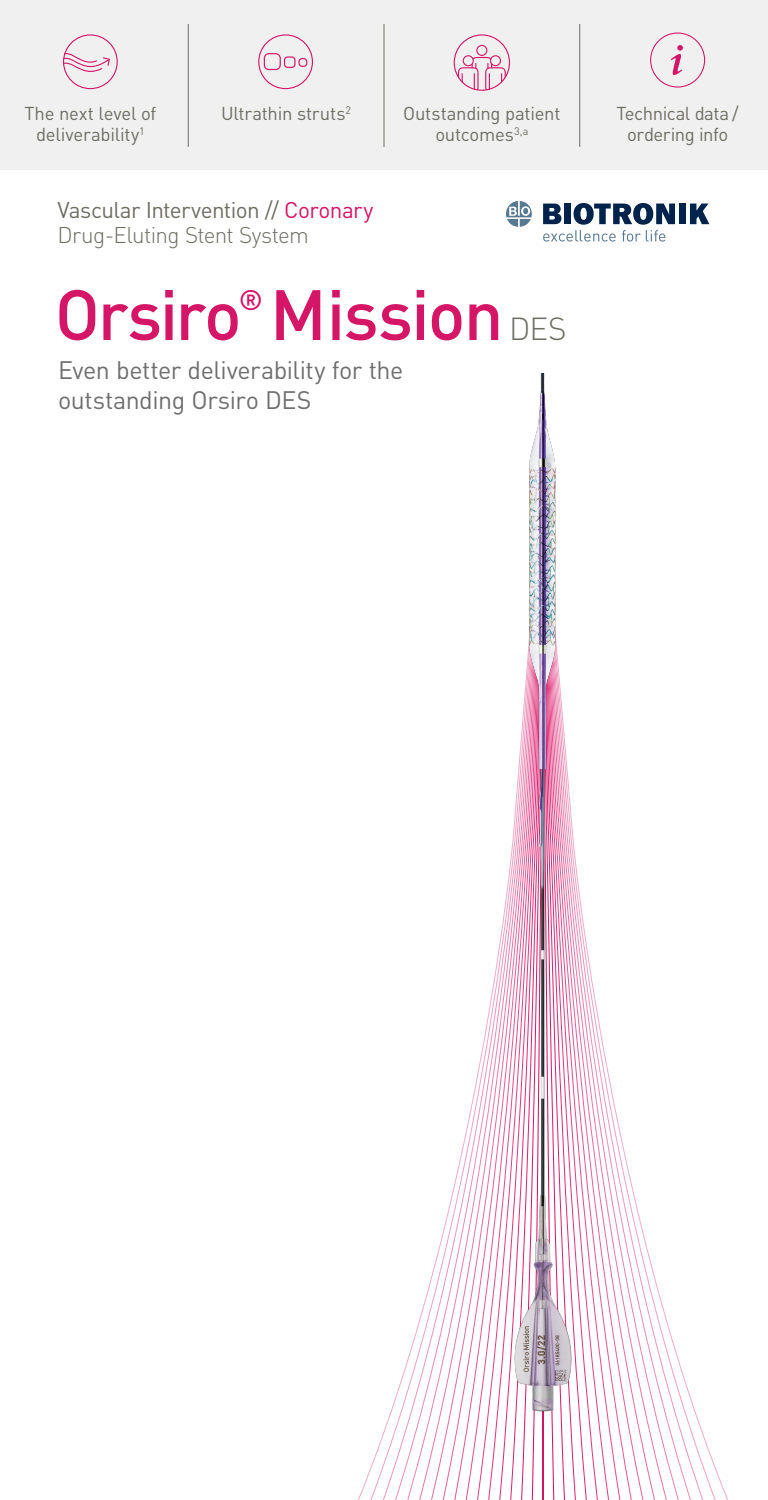
<style>
.page{position:relative;width:768px;height:1500px;background:#fff}
.page>*{position:absolute;margin:0;border:0;box-sizing:border-box;transform-origin:0 0}
.t1{font:500 70px "DIN Pro";letter-spacing:-.025em;color:#d51566}
.t2{font:300 31.5px "DIN Pro";color:#6e6e64}
.t3{font:500 28px "DIN Pro";color:#d51566}
.t4{font:25px/30px "DIN Pro";letter-spacing:-.02em;color:#706f6f}
.t5{font:300 22.5px/25px "DIN Pro";letter-spacing:-.03em;color:#6e6e64}
.t6{font:18.5px/21px "DIN Pro";letter-spacing:-.015em;color:#6e6e64;text-align:center}
.s1{font-weight:400}
.s2{font-weight:400;color:#d51566}
</style>
<div class="page">
<div style="left:0;top:0;width:768px;height:170px;background:#f0f0f0"></div>
<div style="left:679px;top:204px;width:7px;height:20px;background:#00234c"></div>
<svg style="left:690px;top:204px;width:19px;height:20px"></svg>
<svg style="left:543px;top:203px;width:132px;height:39px"></svg>
<svg style="left:506px;top:201px;width:26px;height:26px"></svg>
<hr style="left:188px;top:24px;width:1px;height:123px;background:#6e6e64">
<hr style="left:384px;top:24px;width:1px;height:123px;background:#6e6e64">
<hr style="left:579px;top:24px;width:1px;height:123px;background:#6e6e64">
<svg style="left:650px;top:33px;width:55px;height:55px"></svg>
<svg style="left:454px;top:34px;width:56px;height:57px"></svg>
<svg style="left:258px;top:34px;width:55px;height:55px"></svg>
<svg style="left:384px;top:1352px;width:26px;height:148px"></svg>
<svg style="left:410px;top:1259px;width:26px;height:241px"></svg>
<svg style="left:436px;top:1145px;width:27px;height:355px"></svg>
<svg style="left:463px;top:1010px;width:26px;height:490px"></svg>
<svg style="left:489px;top:940px;width:26px;height:560px"></svg>
<svg style="left:676px;top:1351px;width:26px;height:149px"></svg>
<svg style="left:650px;top:1259px;width:26px;height:241px"></svg>
<svg style="left:623px;top:1145px;width:27px;height:355px"></svg>
<svg style="left:597px;top:1009px;width:26px;height:491px"></svg>
<svg style="left:571px;top:933px;width:26px;height:567px"></svg>
<svg style="left:515px;top:1413px;width:56px;height:87px"></svg>
<hr style="left:543px;top:629px;width:1px;height:871px;background:#d51566">
<img style="left:500px;top:373px;width:85px;height:1040px">
<svg style="left:63px;top:34px;width:55px;height:55px"></svg>
<p class="t6" style="left:24px;top:102px;width:133px">The next level of deliverability<sup>1</sup></p>
<p class="t6" style="left:221px;top:102px;width:131px">Ultrathin struts<sup>2</sup></p>
<p class="t5" style="left:58px;top:197px;width:317px"><span class="s1">Vascular Intervention //</span> <span class="s2">Coronary<br></span>Drug-Eluting Stent System</p>
<p class="t6" style="left:403px;top:102px;width:159px">Outstanding patient outcomes<sup>3,a</sup></p>
<p class="t6" style="left:617px;top:102px;width:124px">Technical data / ordering info</p>
<h1 class="t1" style="left:55px;top:267px;width:450px">Orsiro Mission</h1>
<h3 class="t3" style="left:239px;top:281px;width:26px">®</h3>
<h3 class="t4" style="left:58px;top:354px;width:347px">Even better deliverability for the outstanding Orsiro DES</h3>
<h2 class="t2" style="left:509px;top:307px;width:59px">DES</h2>
</div>
